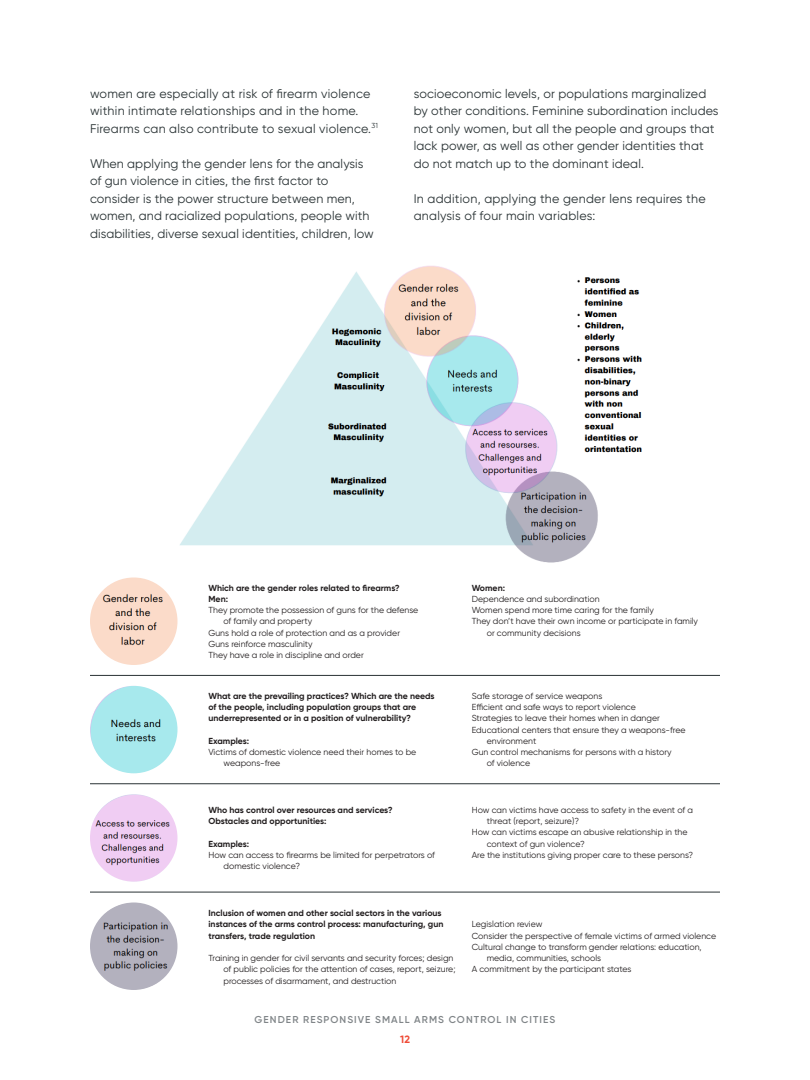
<style>
.page{position:relative;width:810px;height:1080px;background:#fff}
.page>*{position:absolute;margin:0;border:0;box-sizing:border-box;transform-origin:0 0}
.Copy{font:12.5px/17.5px "Gilroy";letter-spacing:.01em;color:#293234}
.t1{font:700 10.62px "Gilroy";color:#ef4c38}
.t2{font:600 10px "Gilroy";letter-spacing:.11em;color:#808588}
.t3{font:8.75px/11.2px "Gilroy";color:#231f20}
.t4{font:700 8.75px/11.2px "Gilroy";color:#231f20}
</style>
<div class="page">
<img style="left:180px;top:265px;width:462px;height:298px">
<img style="left:90px;top:578px;width:88px;height:87px;border-radius:44px">
<img style="left:90px;top:686px;width:88px;height:87px;border-radius:44px">
<img style="left:90px;top:794px;width:88px;height:88px;border-radius:44px">
<img style="left:90px;top:902px;width:88px;height:88px;border-radius:44px">
<hr style="left:90px;top:675px;width:630px;height:1px;background:#293234">
<hr style="left:90px;top:784px;width:630px;height:1px;background:#293234">
<hr style="left:90px;top:892px;width:630px;height:1px;background:#293234">
<p class="Copy" style="left:90px;top:84px;width:289px">women are especially at risk of firearm violence within intimate relationships and in the home.<br>Firearms can also contribute to sexual violence.<sup>31</sup></p>
<p class="Copy" style="left:90px;top:154px;width:285px">When applying the gender lens for the analysis of gun violence in cities, the first factor to consider is the power structure between men, women, and racialized populations, people with disabilities, diverse sexual identities, children, low</p>
<p class="Copy" style="left:414px;top:84px;width:306px">socioeconomic levels, or populations marginalized by other conditions. Feminine subordination includes not only women, but all the people and groups that lack power, as well as other gender identities that do not match up to the dominant ideal.</p>
<p class="Copy" style="left:414px;top:189px;width:293px">In addition, applying the gender lens requires the analysis of four main variables:</p>
<p class="t4" style="left:209px;top:582px;width:193px">Which are the gender roles related to firearms?</p>
<p class="t4" style="left:209px;top:593px;width:21px">Men:</p>
<p class="t3" style="left:224px;top:604px;width:196px;text-indent:-15px">They promote the possession of guns for the defense of family and property</p>
<p class="t3" style="left:209px;top:627px;width:193px">Guns hold a role of protection and as a provider</p>
<p class="t3" style="left:209px;top:638px;width:106px">Guns reinforce masculinity</p>
<p class="t3" style="left:209px;top:649px;width:157px">They have a role in discipline and order</p>
<p class="t4" style="left:209px;top:690px;width:228px">What are the prevailing practices? Which are the needs of the people, including population groups that are underrepresented or in a position of vulnerability?</p>
<p class="t4" style="left:209px;top:735px;width:42px">Examples:</p>
<p class="t3" style="left:224px;top:746px;width:194px;text-indent:-15px">Victims of domestic violence need their homes to be weapons-free</p>
<p class="t4" style="left:209px;top:804px;width:186px">Who has control over resources and services?<br>Obstacles and opportunities:</p>
<p class="t4" style="left:209px;top:838px;width:42px">Examples:</p>
<p class="t3" style="left:224px;top:849px;width:213px;text-indent:-15px">How can access to firearms be limited for perpetrators of domestic violence?</p>
<p class="t4" style="left:209px;top:907px;width:236px">Inclusion of women and other social sectors in the various instances of the arms control process: manufacturing, gun transfers, trade regulation</p>
<p class="t3" style="left:224px;top:952px;width:234px;text-indent:-15px">Training in gender for civil servants and security forces; design of public policies for the attention of cases, report, seizure; processes of disarmament, and destruction</p>
<p class="t4" style="left:472px;top:582px;width:35px">Women:</p>
<p class="t3" style="left:472px;top:593px;width:130px">Dependence and subordination</p>
<p class="t3" style="left:472px;top:604px;width:184px">Women spend more time caring for the family</p>
<p class="t3" style="left:487px;top:615px;width:213px;text-indent:-15px">They don’t have their own income or participate in family or community decisions</p>
<p class="t3" style="left:472px;top:690px;width:132px">Safe storage of service weapons</p>
<p class="t3" style="left:472px;top:701px;width:166px">Efficient and safe ways to report violence</p>
<p class="t3" style="left:472px;top:713px;width:190px">Strategies to leave their homes when in danger</p>
<p class="t3" style="left:487px;top:724px;width:200px;text-indent:-15px">Educational centers that ensure they a weapons-free environment</p>
<p class="t3" style="left:487px;top:746px;width:186px;text-indent:-15px">Gun control mechanisms for persons with a history of violence</p>
<p class="t3" style="left:487px;top:804px;width:208px;text-indent:-15px">How can victims have access to safety in the event of a threat (report, seizure)?</p>
<p class="t3" style="left:487px;top:827px;width:202px;text-indent:-15px">How can victims escape an abusive relationship in the context of gun violence?</p>
<p class="t3" style="left:472px;top:849px;width:223px">Are the institutions giving proper care to these persons?</p>
<p class="t3" style="left:472px;top:918px;width:72px">Legislation review</p>
<p class="t3" style="left:472px;top:930px;width:246px">Consider the perspective of female victims of armed violence</p>
<p class="t3" style="left:487px;top:941px;width:216px;text-indent:-15px">Cultural change to transform gender relations: education, media, communities, schools</p>
<p class="t3" style="left:472px;top:963px;width:161px">A commitment by the participant states</p>
<p class="t2" style="left:255px;top:1013px;width:302px">GENDER RESPONSIVE SMALL ARMS CONTROL IN CITIES</p>
<p class="t1" style="left:400px;top:1032px;width:11px">12</p>
</div>
